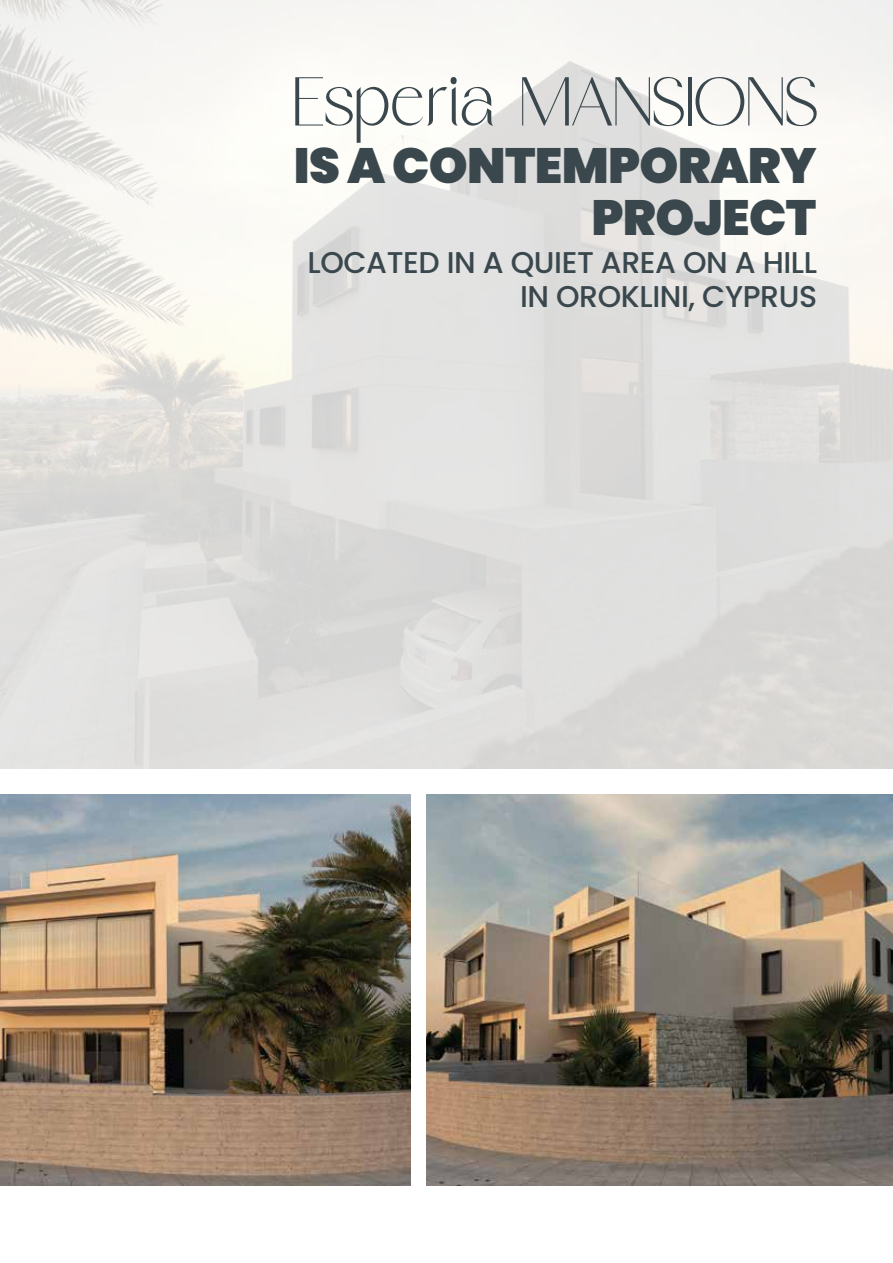
<style>
.page{position:relative;width:893px;height:1263px;background:#fff}
.page>*{position:absolute;margin:0;border:0;box-sizing:border-box;transform-origin:0 0}
.t1{font:69px "Starsight";letter-spacing:.005em;color:#3a484e}
.t2{font:900 49.5px "Poppins";letter-spacing:-.015em;color:#3a484e}
.t3{font:500 30px/34.5px "Poppins";letter-spacing:-.015em;color:#3a484e;text-align:right}
</style>
<div class="page">
<img style="left:0;top:0;width:893px;height:769px">
<img style="left:426px;top:794px;width:467px;height:391px">
<img style="left:0;top:794px;width:411px;height:391px">
<h1 class="t1" style="left:293px;top:73px;width:526px">Esperia MANSIONS</h1>
<h2 class="t2" style="left:294px;top:137px;width:524px">IS A CONTEMPORARY</h2>
<h2 class="t2" style="left:591px;top:189px;width:226px">PROJECT</h2>
<p class="t3" style="left:307px;top:245px;width:511px">LOCATED IN A QUIET AREA ON A HILL<br>IN OROKLINI, CYPRUS</p>
</div>
